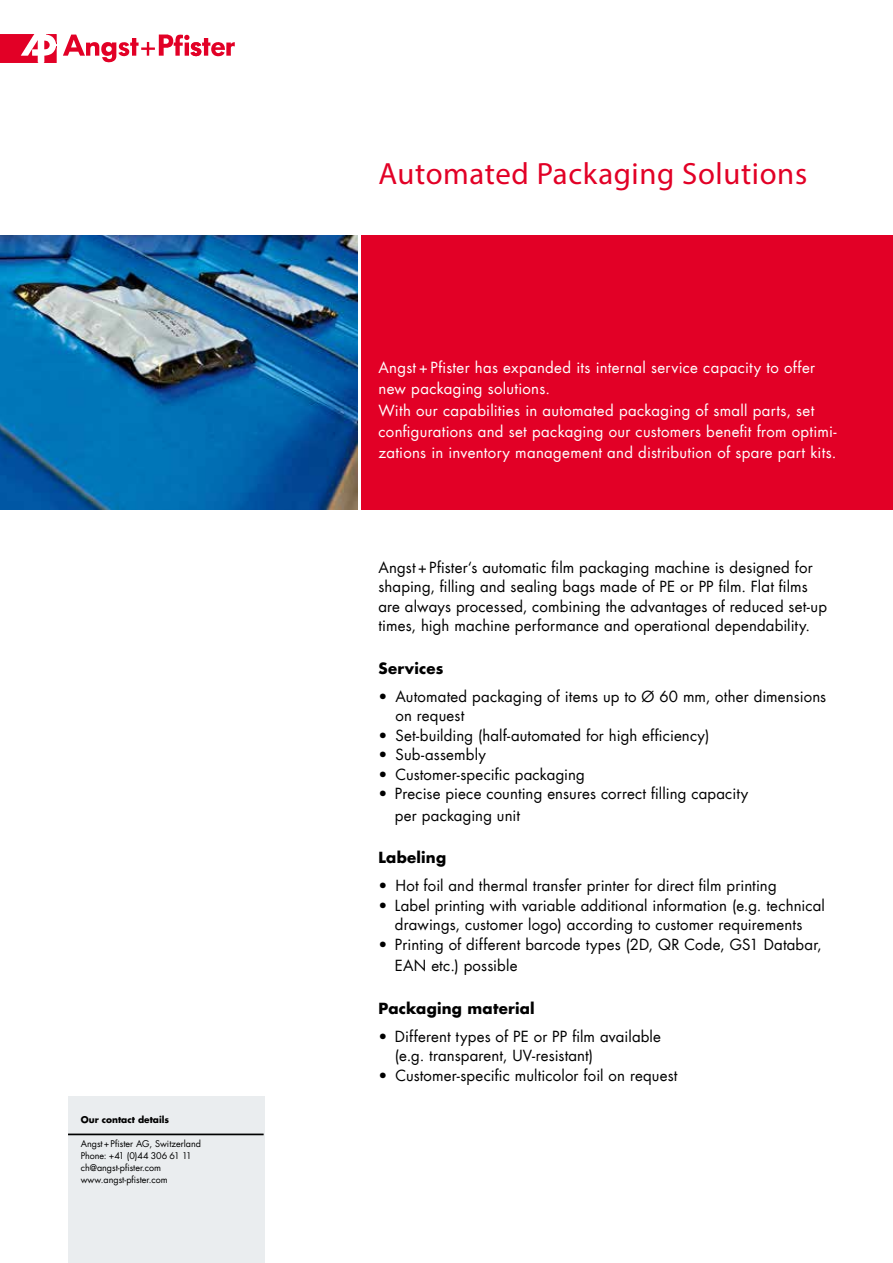
<style>
.page{position:relative;width:893px;height:1263px;background:#fff}
.page>*{position:absolute;margin:0;border:0;box-sizing:border-box;transform-origin:0 0}
.t1{font:30.75px "Myriad Pro";letter-spacing:.02em;color:#e20026}
.t2{font:15px/19.5px "Futura Com";letter-spacing:.01em;color:#000}
.t3{font:15px/21.3px "Futura Com";letter-spacing:.02em;color:#fff}
.t4{font:700 15px "Futura Com";letter-spacing:.015em;color:#000}
.t5{font:9px/12px "Futura Com";color:#000}
.t6{font:700 9px "Futura Com";color:#000}
</style>
<div class="page">
<svg style="left:63px;top:34px;width:172px;height:28px"></svg>
<svg style="left:0;top:34px;width:56px;height:29px"></svg>
<img style="left:0;top:235px;width:357px;height:274px">
<div style="left:361px;top:235px;width:532px;height:274px;background:#e20026"></div>
<div style="left:68px;top:1096px;width:196px;height:167px;background:#eaedef"></div>
<hr style="left:68px;top:1133px;width:196px;height:2px;background:#000">
<p class="t6" style="left:81px;top:1112px;width:90px">Our contact details</p>
<p class="t5" style="left:81px;top:1137px;width:122px">Angst + Pfister AG, Switzerland<br>Phone: +41 (0)44 306 61 11 ch@angst-pfister.com www.angst-pfister.com</p>
<h1 class="t1" style="left:378px;top:155px;width:430px">Automated Packaging Solutions</h1>
<p class="t3" style="left:378px;top:357px;width:460px">Angst + Pfister has expanded its internal service capacity to offer new packaging solutions.<br>With our capabilities in automated packaging of small parts, set configurations and set packaging our customers benefit from optimi&shy;zations in inventory management and distribution of spare part kits.</p>
<p class="t2" style="left:378px;top:557px;width:450px">Angst + Pfister‘s automatic film packaging machine is designed for shaping, filling and sealing bags made of PE or PP film. Flat films are always processed, combining the advantages of reduced set-up times, high machine performance and operational dependability.</p>
<p class="t4" style="left:378px;top:657px;width:66px">Services</p>
<p class="t2" style="left:395px;top:686px;width:432px;text-indent:-17px">• Automated packaging of items up to Ø 60 mm, other dimensions on request</p>
<p class="t2" style="left:378px;top:725px;width:332px">• Set-building (half-automated for high efficiency)</p>
<p class="t2" style="left:378px;top:745px;width:109px">• Sub-assembly</p>
<p class="t2" style="left:378px;top:764px;width:208px">• Customer-specific packaging</p>
<p class="t2" style="left:395px;top:783px;width:355px;line-height:21.3px;text-indent:-16px">• Precise piece counting ensures correct filling capacity per packaging unit</p>
<p class="t4" style="left:378px;top:846px;width:69px">Labeling</p>
<p class="t2" style="left:378px;top:876px;width:400px">• Hot foil and thermal transfer printer for direct film printing</p>
<p class="t2" style="left:378px;top:895px;width:448px;text-align:center">• Label printing with variable additional information (e.g. technical drawings, customer logo) according to customer requirements</p>
<p class="t2" style="left:395px;top:933px;width:428px;line-height:21.3px;text-indent:-16px">• Printing of different barcode types (2D, QR Code, GS1 Databar,<br>EAN etc.) possible</p>
<p class="t4" style="left:378px;top:996px;width:158px">Packaging material</p>
<p class="t2" style="left:395px;top:1026px;width:268px;text-indent:-16px">• Different types of PE or PP film available (e.g. transparent, UV-resistant)</p>
<p class="t2" style="left:378px;top:1065px;width:300px">• Customer-specific multicolor foil on request</p>
</div>
